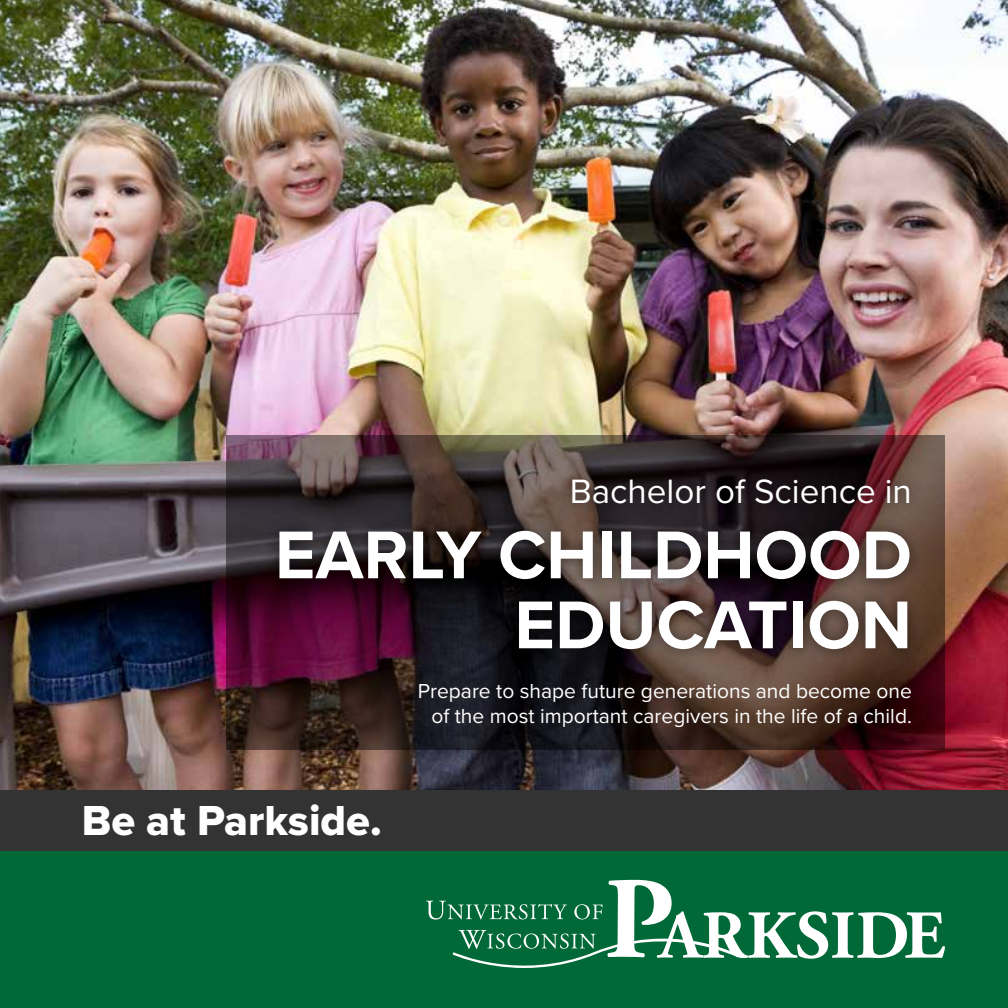
<style>
.page{position:relative;width:1008px;height:1008px;background:#fff}
.page>*{position:absolute;margin:0;border:0;box-sizing:border-box;transform-origin:0 0}
.t1{font:700 70px/70px "Proxima Nova";color:#fff;text-align:right}
.t2{font:43.4px "Proxima Nova Extrabld";color:#fff}
.t3{font:35px "Proxima Nova";color:#fff}
.t4{font:21px/25.2px "Proxima Nova";color:#fff;text-align:right}
</style>
<div class="page">
<img style="left:0;top:0;width:1008px;height:790px">
<div style="left:0;top:849px;width:1008px;height:159px;background:#006937"></div>
<div style="left:0;top:790px;width:1008px;height:60px;background:#333"></div>
<svg style="left:426px;top:880px;width:519px;height:88px"></svg>
<svg style="left:227px;top:435px;width:718px;height:315px;background:#3c2828"></svg>
<div style="left:266px;top:466px;width:657px;height:196px;background:#000;opacity:.53"></div>
<h3 class="t3" style="left:570px;top:470px;width:344px">Bachelor of Science in</h3>
<h1 class="t1" style="left:275px;top:523px;width:639px">EARLY CHILDHOOD<br>EDUCATION</h1>
<p class="t4" style="left:418px;top:678px;width:496px">Prepare to shape future generations and become one of the most important caregivers in the life of a child.</p>
<h2 class="t2" style="left:82px;top:795px;width:301px">Be at Parkside.</h2>
</div>
